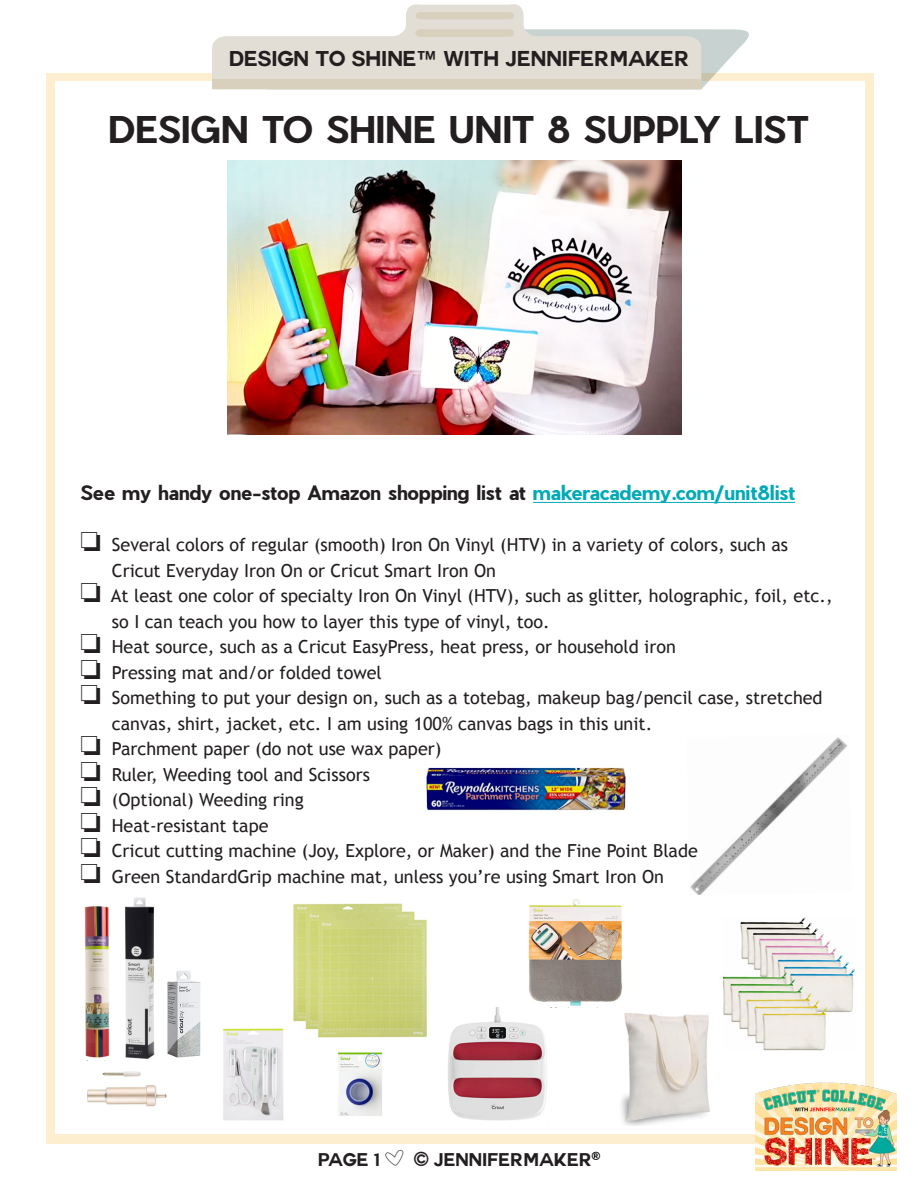
<style>
.page{position:relative;width:918px;height:1188px;background:#fff}
.page>*{position:absolute;margin:0;border:0;box-sizing:border-box;transform-origin:0 0}
.t1{font:700 36px "Pier Sans";color:#231f20}
.t2{font:700 21px "Couture";color:#231f20}
.t3{font:700 19.5px "Pier Sans";color:#231f20}
.t4{font:18px/25.5px "Trebuchet MS";color:#231f20}
.t5{font:700 18px "Couture";color:#231f20}
.s1{color:#00aab6}
.s2{font-family:"Cutie Patootie Hollow";font-weight:400;font-size:28.5px}
</style>
<div class="page">
<div style="left:46px;top:73px;width:828px;height:1070px;background:#feeed0"></div>
<div style="left:55px;top:81px;width:810px;height:1053px;background:#fff"></div>
<svg style="left:212px;top:4px;width:537px;height:85px"></svg>
<div style="left:212px;top:79px;width:489px;height:10px;background:#d8d0bc"></div>
<img style="left:756px;top:1082px;width:140px;height:88px">
<img style="left:690px;top:737px;width:157px;height:158px">
<hr style="left:533px;top:502px;width:262px;height:1px;background:#00aab6">
<img style="left:528px;top:899px;width:94px;height:109px">
<img style="left:294px;top:904px;width:132px;height:134px">
<img style="left:88px;top:1072px;width:78px;height:35px">
<img style="left:448px;top:1008px;width:100px;height:113px">
<img style="left:168px;top:971px;width:32px;height:87px">
<img style="left:223px;top:1028px;width:61px;height:93px">
<img style="left:228px;top:161px;width:453px;height:273px">
<img style="left:84px;top:906px;width:26px;height:152px">
<img style="left:125px;top:897px;width:30px;height:162px">
<img style="left:724px;top:917px;width:131px;height:134px">
<img style="left:621px;top:1013px;width:89px;height:113px">
<img style="left:337px;top:1052px;width:46px;height:64px">
<img style="left:426px;top:767px;width:200px;height:44px">
<p class="t2" style="left:229px;top:49px;width:462px">DESIGN TO SHINE™ WITH JENNIFERMAKER</p>
<p class="t1" style="left:108px;top:105px;width:702px">DESIGN TO SHINE UNIT 8 SUPPLY LIST</p>
<p class="t3" style="left:80px;top:480px;width:716px">See my handy one-stop Amazon shopping list at <span class="s1">makeracademy.com/unit8list</span></p>
<p class="t4" style="left:112px;top:533px;width:678px;text-indent:-32px">□ Several colors of regular (smooth) Iron On Vinyl (HTV) in a variety of colors, such as<br>Cricut Everyday Iron On or Cricut Smart Iron On</p>
<p class="t4" style="left:112px;top:584px;width:722px;text-indent:-32px">□ At least one color of specialty Iron On Vinyl (HTV), such as glitter, holographic, foil, etc., so I can teach you how to layer this type of vinyl, too.</p>
<p class="t4" style="left:80px;top:635px;width:597px">□ Heat source, such as a Cricut EasyPress, heat press, or household iron</p>
<p class="t4" style="left:80px;top:660px;width:303px">□ Pressing mat and/or folded towel</p>
<p class="t4" style="left:112px;top:686px;width:712px;text-indent:-32px">□ Something to put your design on, such as a totebag, makeup bag/pencil case, stretched canvas, shirt, jacket, etc. I am using 100% canvas bags in this unit.</p>
<p class="t4" style="left:80px;top:737px;width:362px">□ Parchment paper (do not use wax paper)</p>
<p class="t4" style="left:80px;top:762px;width:291px">□ Ruler, Weeding tool and Scissors</p>
<p class="t4" style="left:80px;top:788px;width:225px">□ (Optional) Weeding ring</p>
<p class="t4" style="left:80px;top:813px;width:190px">□ Heat-resistant tape</p>
<p class="t4" style="left:80px;top:839px;width:619px">□ Cricut cutting machine (Joy, Explore, or Maker) and the Fine Point Blade</p>
<p class="t4" style="left:80px;top:864px;width:585px">□ Green StandardGrip machine mat, unless you’re using Smart Iron On</p>
<p class="t5" style="left:318px;top:1152px;width:284px">PAGE 1 <span class="s2">|</span> © JENNIFERMAKER<sup>®</sup></p>
</div>
